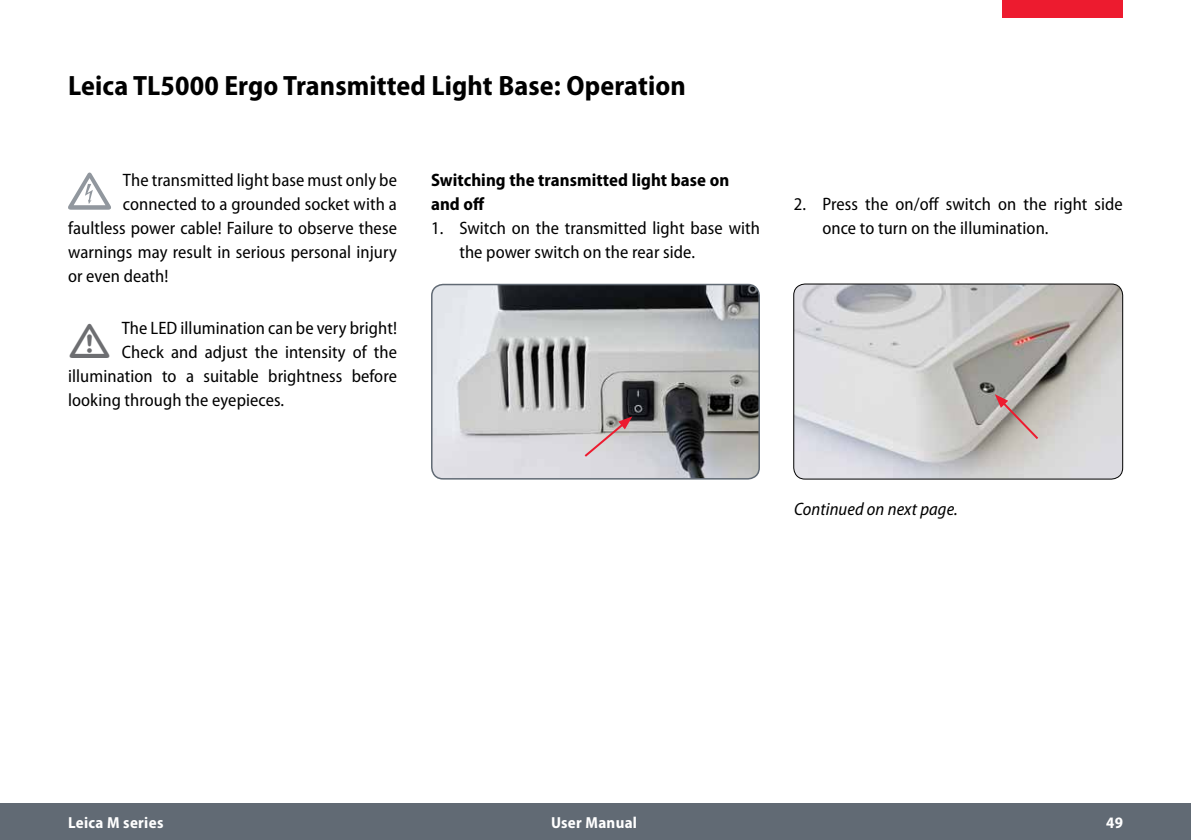
<style>
.page{position:relative;width:1191px;height:840px;background:#fff}
.page>*{position:absolute;margin:0;border:0;box-sizing:border-box;transform-origin:0 0}
.t1{font:43px "Warning Pi LT Std";color:#6d6e71}
.t2{font:700 semi-condensed 28px "Myriad Pro";letter-spacing:.005em;color:#000}
.t3{font:semi-condensed 18px/24px "Myriad Pro";letter-spacing:.005em;color:#000}
.t4{font:700 semi-condensed 18px/24px "Myriad Pro";letter-spacing:.005em;color:#000}
.t5{font:italic semi-condensed 18px "Myriad Pro";letter-spacing:.005em;color:#000}
.t6{font:700 semi-condensed 16px "Myriad Pro";letter-spacing:.02em;color:#fff}
</style>
<div class="page">
<div style="left:0;top:803px;width:1191px;height:36px;background:#616a74"></div>
<div style="left:1002px;top:0;width:121px;height:17px;background:#ed1b2f"></div>
<svg style="left:68px;top:172px;width:43px;height:37px"></svg>
<img style="left:432px;top:286px;width:327px;height:192px">
<div style="left:431px;top:283px;width:329px;height:196px;border:2px solid #616a74;border-radius:11px"></div>
<svg style="left:582px;top:416px;width:50px;height:42px"></svg>
<img style="left:793px;top:284px;width:329px;height:195px">
<div style="left:793px;top:283px;width:330px;height:196px;border:1px solid #000;border-radius:11px"></div>
<svg style="left:994px;top:394px;width:46px;height:47px"></svg>
<h2 class="t2" style="left:68px;top:70px;width:619px">Leica TL5000 Ergo Transmitted Light Base: Operation</h2>
<p class="t3" style="left:123px;top:168px;width:275px">The transmitted light base must only be</p>
<p class="t3" style="left:123px;top:192px;width:275px">connected to a grounded socket with a</p>
<p class="t3" style="left:68px;top:216px;width:330px">faultless power cable! Failure to observe these</p>
<p class="t3" style="left:68px;top:240px;width:330px">warnings may result in serious personal injury</p>
<p class="t3" style="left:68px;top:264px;width:102px">or even death!</p>
<h1 class="t1" style="left:68px;top:316px;width:44px">•</h1>
<p class="t3" style="left:122px;top:316px;width:277px">The LED illumination can be very bright!</p>
<p class="t3" style="left:122px;top:340px;width:277px">Check and adjust the intensity of the</p>
<p class="t3" style="left:68px;top:364px;width:330px">illumination to a suitable brightness before</p>
<p class="t3" style="left:68px;top:388px;width:218px">looking through the eyepieces.</p>
<p class="t4" style="left:431px;top:168px;width:300px">Switching the transmitted light base on and off</p>
<p class="t3" style="left:459px;top:216px;width:302px;text-indent:-28px">1. Switch on the transmitted light base with the power switch on the rear side.</p>
<p class="t3" style="left:822px;top:192px;width:302px;text-indent:-28px">2. Press the on/off switch on the right side once to turn on the illumination.</p>
<p class="t5" style="left:794px;top:499px;width:165px">Continued on next page.</p>
<p class="t6" style="left:68px;top:813px;width:97px">Leica M series</p>
<p class="t6" style="left:551px;top:813px;width:88px">User Manual</p>
<p class="t6" style="left:1106px;top:813px;width:18px">49</p>
</div>
